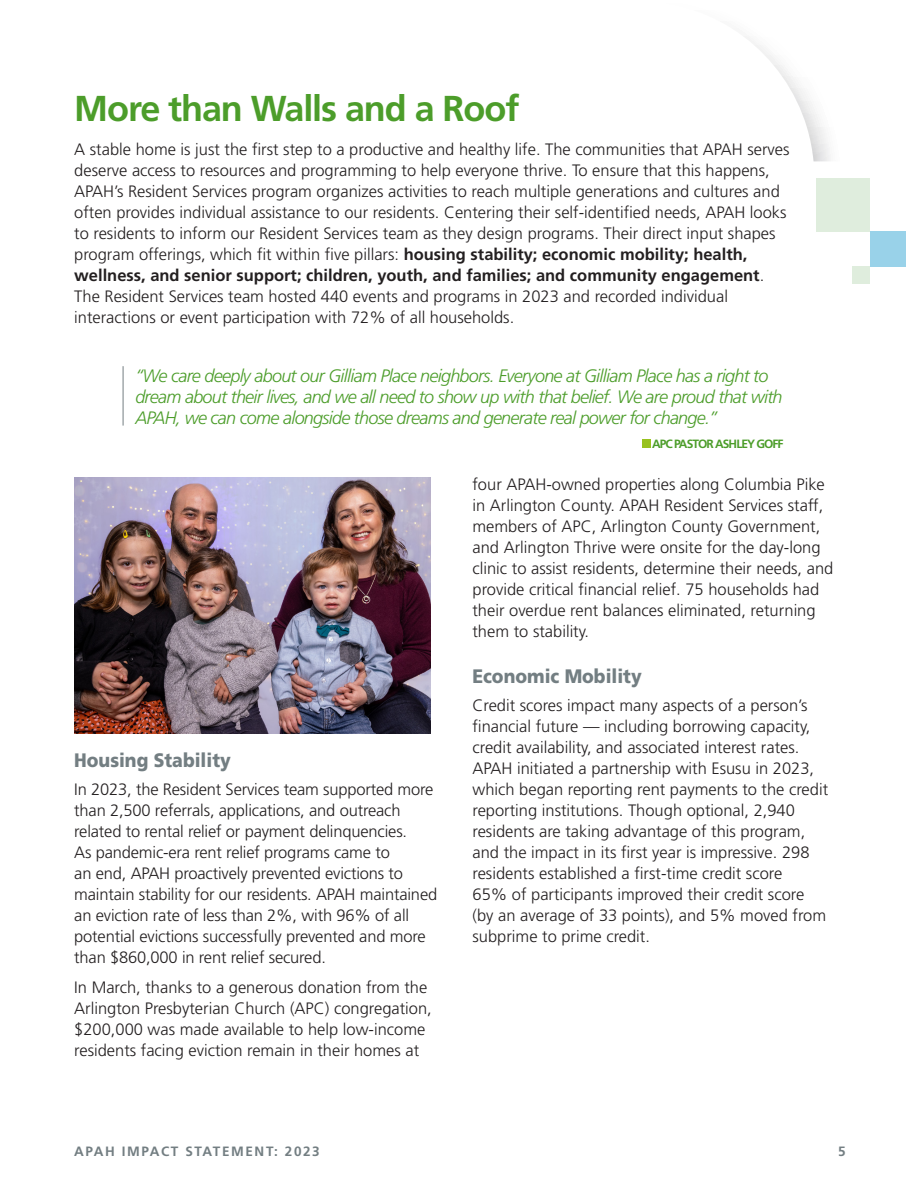
<style>
.page{position:relative;width:918px;height:1188px;background:#fff}
.page>*{position:absolute;margin:0;border:0;box-sizing:border-box;transform-origin:0 0}
.t1{font:700 36px "Frutiger LT Std";letter-spacing:-.03em;color:#4c9d2a}
.H3-gray{font:900 19.5px "Frutiger LT Std";color:#737e82;scale:.9 1}
.t2{font:italic 300 18px/21px "Frutiger LT Std";letter-spacing:-.04em;color:#4c9d2a}
.body_copy{font:300 16.5px/21px "Frutiger LT Std";color:#231f20}
.t3{font:700 13.5px "Frutiger LT Std";letter-spacing:.12em;color:#737e82}
.quotee{font:700 12px "Frutiger LT Std";letter-spacing:-.08em;color:#4c9d2a}
.s1{font-weight:700}
</style>
<div class="page">
<svg style="left:744px;top:36px;width:86px;height:125px"></svg>
<div style="left:870px;top:231px;width:35px;height:35px;background:#99d2e9"></div>
<div style="left:852px;top:266px;width:18px;height:18px;background:#dfeddd"></div>
<div style="left:816px;top:178px;width:53px;height:54px;background:#dfeddd"></div>
<img style="left:74px;top:477px;width:357px;height:256px">
<div style="left:642px;top:439px;width:9px;height:9px;background:#98c21f"></div>
<hr style="left:123px;top:366px;width:1px;height:60px;background:#737e82">
<h1 class="t1" style="left:74px;top:87px;width:447px">More than Walls and a Roof</h1>
<p class="body_copy" style="left:74px;top:139px;width:717px">A stable home is just the first step to a productive and healthy life. The communities that APAH serves deserve access to resources and programming to help everyone thrive. To ensure that this happens, APAH’s Resident Services program organizes activities to reach multiple generations and cultures and often provides individual assistance to our residents. Centering their self-identified needs, APAH looks to residents to inform our Resident Services team as they design programs. Their direct input shapes program offerings, which fit within five pillars: <span class="s1">housing stability; economic mobility; health, wellness, and senior support; children, youth, and families; and community engagement</span>.<br>The Resident Services team hosted 440 events and programs in 2023 and recorded individual interactions or event participation with 72% of all households.</p>
<p class="t2" style="left:135px;top:365px;width:649px">“We care deeply about our Gilliam Place neighbors. Everyone at Gilliam Place has a right to dream about their lives, and we all need to show up with that belief. We are proud that with<br>APAH, we can come alongside those dreams and generate real power for change.”</p>
<p class="quotee" style="left:652px;top:436px;width:133px">APC PASTOR ASHLEY GOFF</p>
<p class="H3-gray" style="left:74px;top:749px;width:175px">Housing Stability</p>
<p class="body_copy" style="left:74px;top:779px;width:365px">In 2023, the Resident Services team supported more than 2,500 referrals, applications, and outreach related to rental relief or payment delinquencies.<br>As pandemic-era rent relief programs came to<br>an end, APAH proactively prevented evictions to maintain stability for our residents. APAH maintained an eviction rate of less than 2%, with 96% of all potential evictions successfully prevented and more than $860,000 in rent relief secured.</p>
<p class="body_copy" style="left:74px;top:977px;width:359px">In March, thanks to a generous donation from the Arlington Presbyterian Church (APC) congregation, $200,000 was made available to help low-income residents facing eviction remain in their homes at</p>
<p class="body_copy" style="left:472px;top:474px;width:362px">four APAH-owned properties along Columbia Pike in Arlington County. APAH Resident Services staff, members of APC, Arlington County Government, and Arlington Thrive were onsite for the day-long clinic to assist residents, determine their needs, and provide critical financial relief. 75 households had their overdue rent balances eliminated, returning them to stability.</p>
<p class="H3-gray" style="left:472px;top:665px;width:190px">Economic Mobility</p>
<p class="body_copy" style="left:472px;top:695px;width:357px">Credit scores impact many aspects of a person’s financial future — including borrowing capacity, credit availability, and associated interest rates.<br>APAH initiated a partnership with Esusu in 2023, which began reporting rent payments to the credit reporting institutions. Though optional, 2,940 residents are taking advantage of this program, and the impact in its first year is impressive. 298 residents established a first-time credit score<br>65% of participants improved their credit score (by an average of 33 points), and 5% moved from subprime to prime credit.</p>
<p class="t3" style="left:74px;top:1143px;width:247px">APAH IMPACT STATEMENT: 2023</p>
<p class="t3" style="left:838px;top:1143px;width:9px">5</p>
</div>
